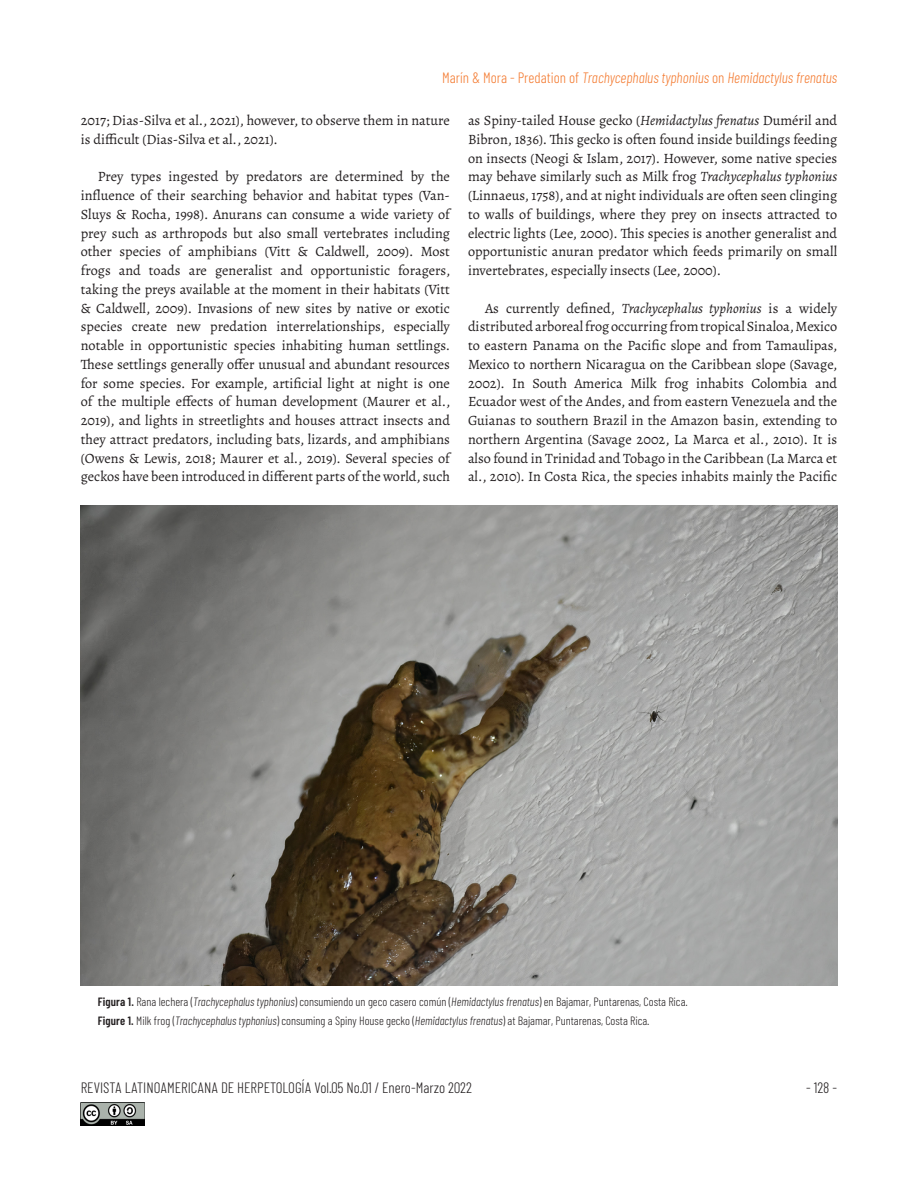
<style>
.page{position:relative;width:918px;height:1188px;background:#fff}
.page>*{position:absolute;margin:0;border:0;box-sizing:border-box;transform-origin:0 0}
.t1{font:300 15px "Barlow Condensed";color:#231f20}
.t2{font:italic 300 15px "Barlow Condensed";color:#f47b31}
._02-txt_Artículo_1{font:14.25px/18.8px "Alegreya";color:#231f20;text-align:justify}
._02-txt_Artículo_1B{font:14.25px/18.8px "Alegreya";color:#231f20}
._02-txt_pie_de_Foto{font:300 12px "Barlow Condensed";color:#231f20}
.s1{font-style:normal}
.s2{font-style:italic}
.s3{font-weight:600}
</style>
<div class="page">
<img style="left:81px;top:1103px;width:64px;height:22px">
<img style="left:81px;top:505px;width:756px;height:481px">
<p class="t2" style="left:442px;top:66px;width:397px"><span class="s1">Marín &amp; Mora - Predation of</span> Trachycephalus typhonius <span class="s1">on</span> Hemidactylus frenatus</p>
<p class="_02-txt_Artículo_1" style="left:468px;top:111px;width:371px">as Spiny-tailed House gecko (<span class="s2">Hemidactylus frenatus</span> Duméril and Bibron, 1836). This gecko is often found inside buildings feeding on insects (Neogi &amp; Islam, 2017). However, some native species may behave similarly such as Milk frog <span class="s2">Trachycephalus typhonius </span>(Linnaeus, 1758), and at night individuals are often seen clinging to walls of buildings, where they prey on insects attracted to electric lights (Lee, 2000). This species is another generalist and opportunistic anuran predator which feeds primarily on small invertebrates, especially insects (Lee, 2000).</p>
<p class="_02-txt_Artículo_1" style="left:468px;top:298px;width:371px;text-indent:17px">As currently defined, <span class="s2">Trachycephalus typhonius</span> is a widely distributed arboreal frog occurring from tropical Sinaloa, Mexico to eastern Panama on the Pacific slope and from Tamaulipas, Mexico to northern Nicaragua on the Caribbean slope (Savage, 2002). In South America Milk frog inhabits Colombia and Ecuador west of the Andes, and from eastern Venezuela and the Guianas to southern Brazil in the Amazon basin, extending to northern Argentina (Savage 2002, La Marca et al., 2010). It is also found in Trinidad and Tobago in the Caribbean (La Marca et al., 2010). In Costa Rica, the species inhabits mainly the Pacific</p>
<p class="_02-txt_Artículo_1B" style="left:81px;top:111px;width:371px">2017; Dias-Silva et al., 2021), however, to observe them in nature is difficult (Dias-Silva et al., 2021).</p>
<p class="_02-txt_Artículo_1" style="left:81px;top:167px;width:371px;text-indent:17px">Prey types ingested by predators are determined by the influence of their searching behavior and habitat types (Van-Sluys &amp; Rocha, 1998). Anurans can consume a wide variety of prey such as arthropods but also small vertebrates including other species of amphibians (Vitt &amp; Caldwell, 2009). Most frogs and toads are generalist and opportunistic foragers, taking the preys available at the moment in their habitats (Vitt &amp; Caldwell, 2009). Invasions of new sites by native or exotic species create new predation interrelationships, especially notable in opportunistic species inhabiting human settlings.<br>These settlings generally offer unusual and abundant resources for some species. For example, artificial light at night is one of the multiple effects of human development (Maurer et al., 2019), and lights in streetlights and houses attract insects and they attract predators, including bats, lizards, and amphibians (Owens &amp; Lewis, 2018; Maurer et al., 2019). Several species of geckos have been introduced in different parts of the world, such</p>
<p class="_02-txt_pie_de_Foto" style="left:98px;top:995px;width:591px"><span class="s3">Figura 1.</span> Rana lechera (<span class="s2">Trachycephalus typhonius</span>) consumiendo un geco casero común (<span class="s2">Hemidactylus frenatus</span>) en Bajamar, Puntarenas, Costa Rica.</p>
<p class="_02-txt_pie_de_Foto" style="left:98px;top:1013px;width:553px"><span class="s3">Figure 1.</span> Milk frog (<span class="s2">Trachycephalus typhonius</span>) consuming a Spiny House gecko (<span class="s2">Hemidactylus frenatus</span>) at Bajamar, Puntarenas, Costa Rica.</p>
<p class="t1" style="left:81px;top:1079px;width:393px">REVISTA LATINOAMERICANA DE HERPETOLOGÍA Vol.05 No.01 / Enero-Marzo 2022</p>
<p class="t1" style="left:806px;top:1079px;width:33px">- 128 -</p>
</div>
